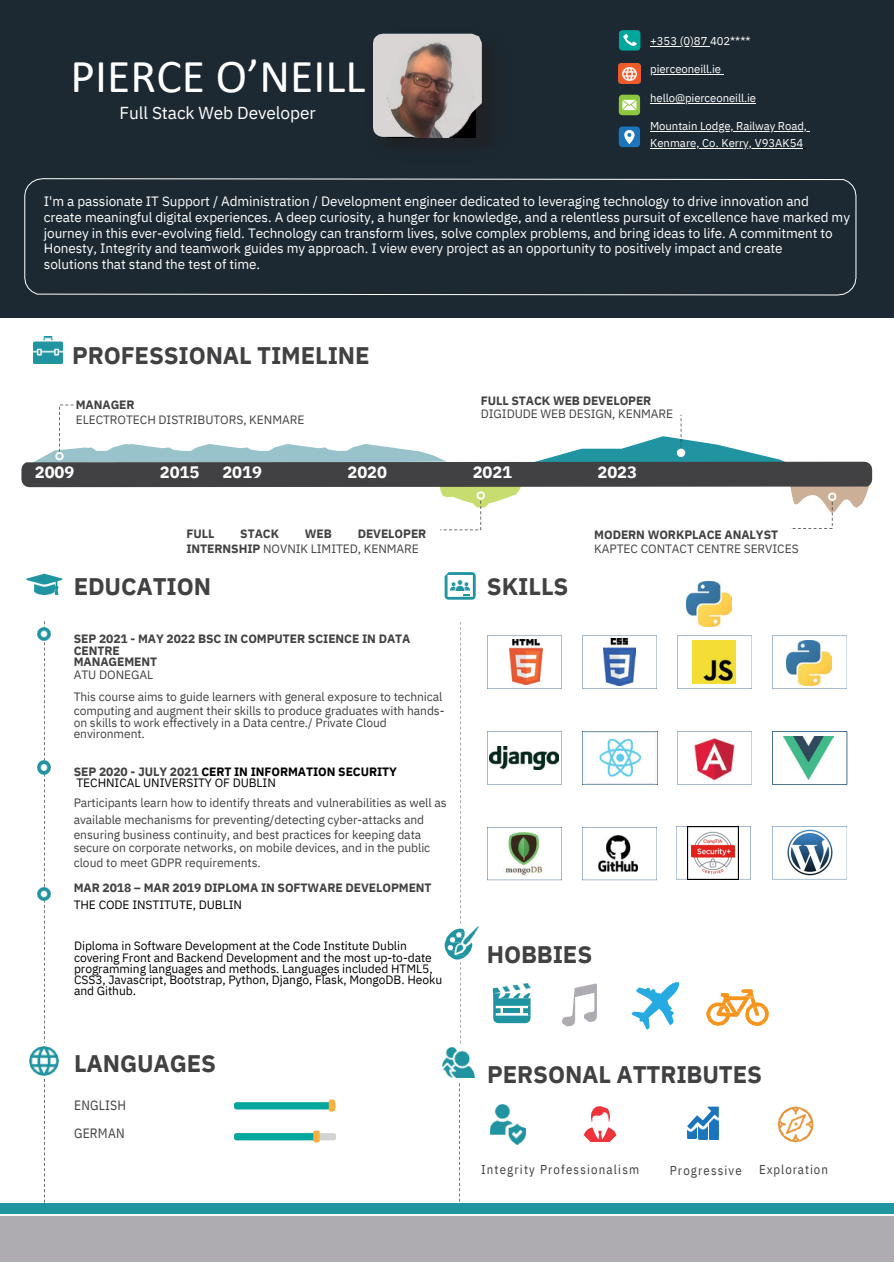
<style>
.page{position:relative;width:894px;height:1264px;background:#fff}
.page>*{position:absolute;margin:0;border:0;box-sizing:border-box;transform-origin:0 0}
.t1{font:47.4px "Calibri";letter-spacing:.005em;color:#fff}
.t2{font:700 24px "IBM Plex Sans";letter-spacing:-.005em;color:#414042}
.t3{font:17.25px "IBM Plex Sans";letter-spacing:-.005em;color:#fff}
.t4{font:700 16.5px "IBM Plex Sans";letter-spacing:-.005em;color:#fff}
.t5{font:13.5px/15.8px "IBM Plex Sans";letter-spacing:-.005em;color:#fff}
.t6{font:13.5px/28.2px "IBM Plex Sans Cond";letter-spacing:.015em;color:#414042}
.t7{font:12.75px "IBM Plex Sans Cond";letter-spacing:.09em;color:#414042}
.t8{font:12px/14.7px "IBM Plex Sans";letter-spacing:-.005em;color:#414042}
.t9{font:12px/11.2px "IBM Plex Sans";letter-spacing:-.005em;color:#000}
.t10{font:700 12px/11.2px "IBM Plex Sans";letter-spacing:-.005em;color:#414042}
.t11{font:700 12px "IBM Plex Sans";letter-spacing:-.005em;color:#000}
.t12{font:11.4px "IBM Plex Sans";letter-spacing:-.005em;color:#fff}
.s1{font-weight:700}
.s2{color:#414042}
</style>
<div class="page">
<div style="left:0;top:0;width:893px;height:317px;background:#1c2932"></div>
<img style="left:618px;top:64px;width:22px;height:20px">
<svg style="left:24px;top:178px;width:832px;height:117px"></svg>
<svg style="left:619px;top:30px;width:21px;height:21px"></svg>
<svg style="left:618px;top:126px;width:22px;height:21px"></svg>
<svg style="left:618px;top:95px;width:22px;height:20px"></svg>
<img style="left:381px;top:33px;width:108px;height:111px">
<svg style="left:373px;top:34px;width:108px;height:103px;background:#ad9f9a"></svg>
<img style="left:622px;top:67px;width:14px;height:14px">
<div style="left:0;top:1216px;width:893px;height:45px;background:#aeacb1"></div>
<div style="left:0;top:1203px;width:893px;height:10px;background:#2194a2"></div>
<svg style="left:44px;top:626px;width:1px;height:417px"></svg>
<img style="left:37px;top:627px;width:14px;height:13px">
<img style="left:37px;top:760px;width:14px;height:14px">
<img style="left:37px;top:887px;width:14px;height:13px">
<img style="left:29px;top:1046px;width:30px;height:29px">
<svg style="left:44px;top:1079px;width:1px;height:123px"></svg>
<svg style="left:582px;top:635px;width:74px;height:53px"></svg>
<svg style="left:676px;top:826px;width:74px;height:53px"></svg>
<svg style="left:677px;top:635px;width:74px;height:53px"></svg>
<svg style="left:677px;top:731px;width:74px;height:53px"></svg>
<svg style="left:487px;top:827px;width:74px;height:53px"></svg>
<svg style="left:582px;top:827px;width:74px;height:53px"></svg>
<img style="left:582px;top:731px;width:75px;height:53px">
<svg style="left:487px;top:635px;width:74px;height:53px"></svg>
<img style="left:509px;top:639px;width:33px;height:45px">
<img style="left:603px;top:639px;width:32px;height:46px">
<img style="left:692px;top:641px;width:43px;height:42px">
<img style="left:686px;top:581px;width:45px;height:45px">
<svg style="left:487px;top:731px;width:74px;height:53px"></svg>
<img style="left:489px;top:746px;width:69px;height:23px">
<img style="left:694px;top:738px;width:40px;height:43px">
<img style="left:598px;top:836px;width:39px;height:36px">
<img style="left:472px;top:927px;width:6px;height:20px">
<svg style="left:492px;top:987px;width:38px;height:36px"></svg>
<img style="left:502px;top:983px;width:28px;height:8px">
<hr style="left:503px;top:1008px;width:17px;height:4px;background:#2194a2">
<svg style="left:562px;top:983px;width:34px;height:43px"></svg>
<svg style="left:631px;top:982px;width:47px;height:47px"></svg>
<svg style="left:706px;top:989px;width:62px;height:36px"></svg>
<img style="left:490px;top:1104px;width:35px;height:40px">
<img style="left:591px;top:1106px;width:18px;height:16px">
<svg style="left:584px;top:1127px;width:32px;height:14px"></svg>
<svg style="left:777px;top:1106px;width:36px;height:36px"></svg>
<img style="left:786px;top:1114px;width:19px;height:19px">
<svg style="left:687px;top:1106px;width:31px;height:33px"></svg>
<img style="left:442px;top:1047px;width:32px;height:30px">
<svg style="left:459px;top:1083px;width:1px;height:118px"></svg>
<svg style="left:444px;top:622px;width:28px;height:421px"></svg>
<svg style="left:444px;top:572px;width:31px;height:27px"></svg>
<svg style="left:26px;top:573px;width:36px;height:22px"></svg>
<svg style="left:234px;top:1130px;width:102px;height:12px"></svg>
<svg style="left:234px;top:1099px;width:102px;height:12px"></svg>
<svg style="left:21px;top:404px;width:850px;height:126px"></svg>
<img style="left:33px;top:337px;width:30px;height:27px">
<img style="left:35px;top:584px;width:19px;height:10px">
<div style="left:35px;top:464px;width:825px;height:19px;background:#414042"></div>
<img style="left:480px;top:404px;width:201px;height:40px">
<svg style="left:772px;top:731px;width:74px;height:53px"></svg>
<svg style="left:772px;top:826px;width:74px;height:53px"></svg>
<img style="left:687px;top:826px;width:51px;height:53px">
<svg style="left:772px;top:635px;width:74px;height:53px"></svg>
<img style="left:786px;top:829px;width:45px;height:46px">
<hr style="left:650px;top:46px;width:59px;height:1px;background:#fff">
<hr style="left:650px;top:74px;width:71px;height:1px;background:#fff">
<hr style="left:650px;top:102px;width:105px;height:1px;background:#fff">
<hr style="left:650px;top:131px;width:156px;height:1px;background:#fff">
<hr style="left:650px;top:148px;width:153px;height:1px;background:#fff">
<p class="t1" style="left:71px;top:56px;width:296px">PIERCE O’NEILL</p>
<p class="t3" style="left:119px;top:101px;width:198px">Full Stack Web Developer</p>
<h1 class="t12" style="left:650px;top:33px;width:102px">+353 (0)87 402****</h1>
<p class="t12" style="left:650px;top:62px;width:72px">pierceoneill.ie</p>
<p class="t12" style="left:650px;top:90px;width:107px">hello@pierceoneill.ie</p>
<p class="t12" style="left:650px;top:118px;width:158px">Mountain Lodge, Railway Road,</p>
<p class="t12" style="left:650px;top:135px;width:155px">Kenmare, Co. Kerry, V93AK54</p>
<p class="t5" style="left:44px;top:193px;width:807px">I'm a passionate IT Support / Administration / Development engineer dedicated to leveraging technology to drive innovation and create meaningful digital experiences. A deep curiosity, a hunger for knowledge, and a relentless pursuit of excellence have marked my journey in this ever-evolving field. Technology can transform lives, solve complex problems, and bring ideas to life. A commitment to Honesty, Integrity and teamwork guides my approach. I view every project as an opportunity to positively impact and create<br>solutions that stand the test of time.</p>
<p class="t2" style="left:72px;top:339px;width:299px">PROFESSIONAL TIMELINE</p>
<p class="t8" style="left:76px;top:397px;width:230px"><span class="s1">MANAGER<br></span>ELECTROTECH DISTRIBUTORS, KENMARE</p>
<p class="t8" style="left:480px;top:393px;width:194px;line-height:13.5px"><span class="s1">FULL STACK WEB DEVELOPER<br></span>DIGIDUDE WEB DESIGN, KENMARE</p>
<p class="t4" style="left:35px;top:461px;width:41px">2009</p>
<p class="t4" style="left:160px;top:461px;width:41px">2015</p>
<p class="t4" style="left:222px;top:461px;width:41px">2019</p>
<p class="t4" style="left:347px;top:461px;width:41px">2020</p>
<p class="t4" style="left:472px;top:461px;width:41px">2021</p>
<p class="t4" style="left:597px;top:461px;width:41px">2023</p>
<p class="t8" style="left:186px;top:526px;width:241px;text-indent:171px"><span class="s1">DEVELOPER<br>INTERNSHIP</span> NOVNIK LIMITED, KENMARE</p>
<p class="t10" style="left:186px;top:528px;width:29px">FULL</p>
<p class="t10" style="left:240px;top:528px;width:40px">STACK</p>
<p class="t10" style="left:305px;top:528px;width:28px">WEB</p>
<p class="t2" style="left:74px;top:570px;width:139px">EDUCATION</p>
<p class="t10" style="left:74px;top:633px;width:338px">SEP 2021 - MAY 2022 BSC IN COMPUTER SCIENCE IN DATA<br>CENTRE</p>
<p class="t10" style="left:74px;top:655px;width:85px">MANAGEMENT</p>
<p class="t8" style="left:74px;top:667px;width:81px">ATU DONEGAL</p>
<p class="t8" style="left:74px;top:689px;width:370px">This course aims to guide learners with general exposure to technical</p>
<p class="t8" style="left:74px;top:703px;width:372px">computing and augment their skills to produce graduates with hands-</p>
<p class="t8" style="left:74px;top:714px;width:314px">on skills to work effectively in a Data centre./ Private Cloud</p>
<p class="t8" style="left:74px;top:726px;width:73px">environment.</p>
<p class="t11" style="left:74px;top:763px;width:325px"><span class="s2">SEP 2020 - JULY 2021</span> CERT IN INFORMATION SECURITY</p>
<p class="t9" style="left:76px;top:777px;width:201px">TECHNICAL UNIVERSITY OF DUBLIN</p>
<p class="t8" style="left:74px;top:795px;width:374px">Participants learn how to identify threats and vulnerabilities as well as</p>
<p class="t8" style="left:74px;top:812px;width:352px">available mechanisms for preventing/detecting cyber-attacks and</p>
<p class="t8" style="left:74px;top:827px;width:349px">ensuring business continuity, and best practices for keeping data</p>
<p class="t8" style="left:74px;top:840px;width:358px">secure on corporate networks, on mobile devices, and in the public</p>
<p class="t8" style="left:74px;top:855px;width:189px">cloud to meet GDPR requirements.</p>
<h1 class="t10" style="left:74px;top:881px;width:359px">MAR 2018 – MAR 2019 DIPLOMA IN SOFTWARE DEVELOPMENT</h1>
<p class="t9" style="left:74px;top:898px;width:170px">THE CODE INSTITUTE, DUBLIN</p>
<p class="t9" style="left:74px;top:940px;width:369px">Diploma in Software Development at the Code Institute Dublin covering Front and Backend Development and the most up-to-date programming languages and methods. Languages included HTML5, CSS3, Javascript, Bootstrap, Python, Django, Flask, MongoDB. Heoku and Github.</p>
<p class="t2" style="left:74px;top:1047px;width:144px">LANGUAGES</p>
<p class="t6" style="left:74px;top:1090px;width:53px">ENGLISH<br>GERMAN</p>
<p class="t2" style="left:487px;top:570px;width:83px">SKILLS</p>
<p class="t8" style="left:594px;top:526px;width:206px"><span class="s1">MODERN WORKPLACE ANALYST<br></span>KAPTEC CONTACT CENTRE SERVICES</p>
<p class="t2" style="left:487px;top:938px;width:107px">HOBBIES</p>
<p class="t2" style="left:487px;top:1058px;width:276px">PERSONAL ATTRIBUTES</p>
<p class="t7" style="left:481px;top:1160px;width:160px">Integrity Professionalism</p>
<p class="t7" style="left:669px;top:1161px;width:73px">Progressive</p>
<h1 class="t7" style="left:759px;top:1160px;width:70px">Exploration</h1>
</div>
